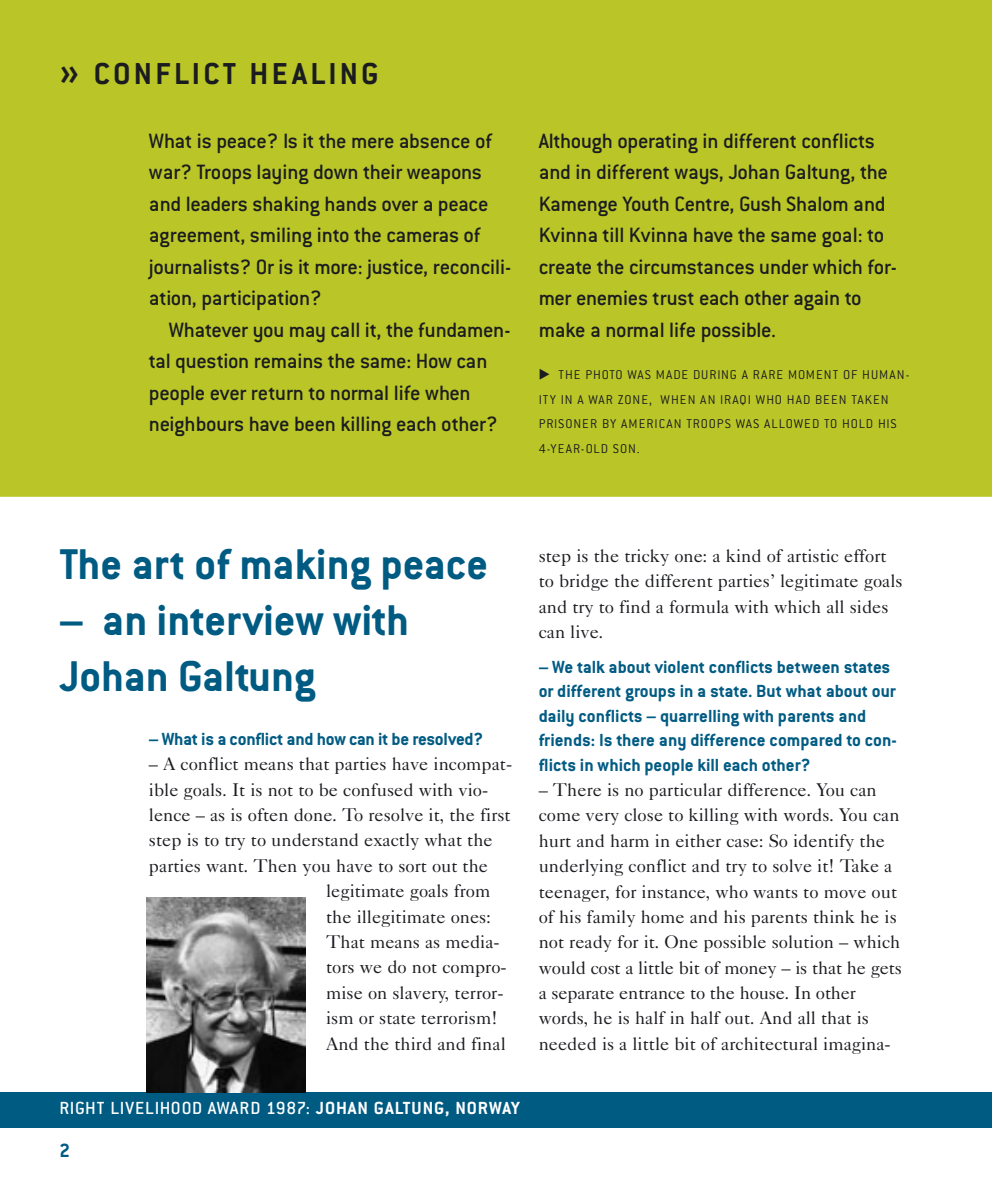
<style>
.page{position:relative;width:993px;height:1191px;background:#fff}
.page>*{position:absolute;margin:0;border:0;box-sizing:border-box;transform-origin:0 0}
.t1{font:700 47.25px/56px "Conduit ITC";color:#005b83}
.t2{font:700 33.25px "Conduit ITC";letter-spacing:.1em;color:#1b1c20}
.t3{font:500 22.75px/31.5px "Conduit ITC";letter-spacing:-.015em;color:#1b1c20}
.t4{font:700 21px "Conduit ITC";color:#005b83}
.t5{font:700 19.25px/24.5px "Conduit ITC";color:#005b83}
.t6{font:500 19.25px "Conduit ITC";letter-spacing:.03em;color:#fff}
.t7{font:18.38px/25.4px "Caslon Five Forty";color:#1b1c20}
.t8{font:300 14px/24.5px "Conduit ITC";letter-spacing:.075em;color:#1b1c20}
.s1{font-family:"Ha Manga Irregular LL";font-weight:400}
.s2{font-weight:700}
</style>
<div class="page">
<div style="left:0;top:41px;width:990px;height:456px;background:#bac627"></div>
<div style="left:0;top:41px;width:913px;height:50px;background:#bac627"></div>
<div style="left:0;top:1px;width:990px;height:40px;background:#bac627"></div>
<div style="left:0;top:1092px;width:990px;height:35px;background:#005b83"></div>
<img style="left:146px;top:897px;width:159px;height:195px">
<svg style="left:539px;top:369px;width:10px;height:10px"></svg>
<h2 class="t2" style="left:60px;top:62px;width:320px"><span class="s1">»</span> CONFLICT HEALING</h2>
<p class="t3" style="left:149px;top:127px;width:364px">What is peace? Is it the mere absence of war? Troops laying down their weapons and leaders shaking hands over a peace agreement, smiling into the cameras of journalists? Or is it more: justice, reconcili&shy;ation, participation?</p>
<p class="t3" style="left:149px;top:316px;width:363px;text-indent:20px">Whatever you may call it, the fundamen&shy;tal question remains the same: How can people ever return to normal life when neighbours have been killing each other?</p>
<p class="t3" style="left:538px;top:127px;width:360px">Although operating in different conflicts and in different ways, Johan Galtung, the Kamenge Youth Centre, Gush Shalom and Kvinna till Kvinna have the same goal: to create the circumstances under which for&shy;mer enemies trust each other again to make a normal life possible.</p>
<p class="t8" style="left:538px;top:364px;width:372px;text-indent:20px">THE PHOTO WAS MADE DURING A RARE MOMENT OF HUMAN-ITY IN A WAR ZONE, WHEN AN IRAQI WHO HAD BEEN TAKEN PRISONER BY AMERICAN TROOPS WAS ALLOWED TO HOLD HIS 4-YEAR-OLD SON.</p>
<h1 class="t1" style="left:60px;top:541px;width:430px">The art of making peace</h1>
<h1 class="t1" style="left:60px;top:597px;width:351px">– an interview with<br>Johan Galtung</h1>
<p class="t5" style="left:149px;top:728px;width:335px">– What is a conflict and how can it be resolved?</p>
<p class="t7" style="left:149px;top:753px;width:364px">– A conflict means that parties have incompat-</p>
<p class="t7" style="left:149px;top:778px;width:340px">ible goals. It is not to be confused with vio-</p>
<p class="t7" style="left:149px;top:804px;width:363px">lence – as is often done. To resolve it, the first</p>
<p class="t7" style="left:149px;top:829px;width:345px">step is to try to understand exactly what the</p>
<p class="t7" style="left:149px;top:854px;width:340px">parties want. Then you have to sort out the</p>
<p class="t7" style="left:326px;top:880px;width:166px">legitimate goals from</p>
<p class="t7" style="left:326px;top:905px;width:166px">the illegitimate ones:</p>
<p class="t7" style="left:326px;top:930px;width:175px">That means as media-</p>
<p class="t7" style="left:326px;top:956px;width:182px">tors we do not compro-</p>
<p class="t7" style="left:326px;top:981px;width:179px">mise on slavery, terror-</p>
<p class="t7" style="left:326px;top:1007px;width:173px">ism or state terrorism!</p>
<p class="t7" style="left:326px;top:1032px;width:181px">And the third and final</p>
<p class="t7" style="left:538px;top:545px;width:365px">step is the tricky one: a kind of artistic effort to bridge the different parties’ legitimate goals and try to find a formula with which all sides can live.</p>
<p class="t5" style="left:538px;top:656px;width:359px">– We talk about violent conflicts between states or different groups in a state. But what about our daily conflicts – quarrelling with parents and friends: Is there any difference compared to con&shy;flicts in which people kill each other?</p>
<p class="t7" style="left:538px;top:779px;width:364px">– There is no particular difference. You can come very close to killing with words. You can hurt and harm in either case: So identify the underlying conflict and try to solve it! Take a teenager, for instance, who wants to move out of his family home and his parents think he is not ready for it. One possible solution – which would cost a little bit of money – is that he gets a separate entrance to the house. In other words, he is half in half out. And all that is needed is a little bit of architectural imagina-</p>
<p class="t6" style="left:60px;top:1101px;width:461px">RIGHT LIVELIHOOD AWARD 1987: <span class="s2">JOHAN GALTUNG, NORWAY</span></p>
<p class="t4" style="left:60px;top:1143px;width:12px">2</p>
</div>
